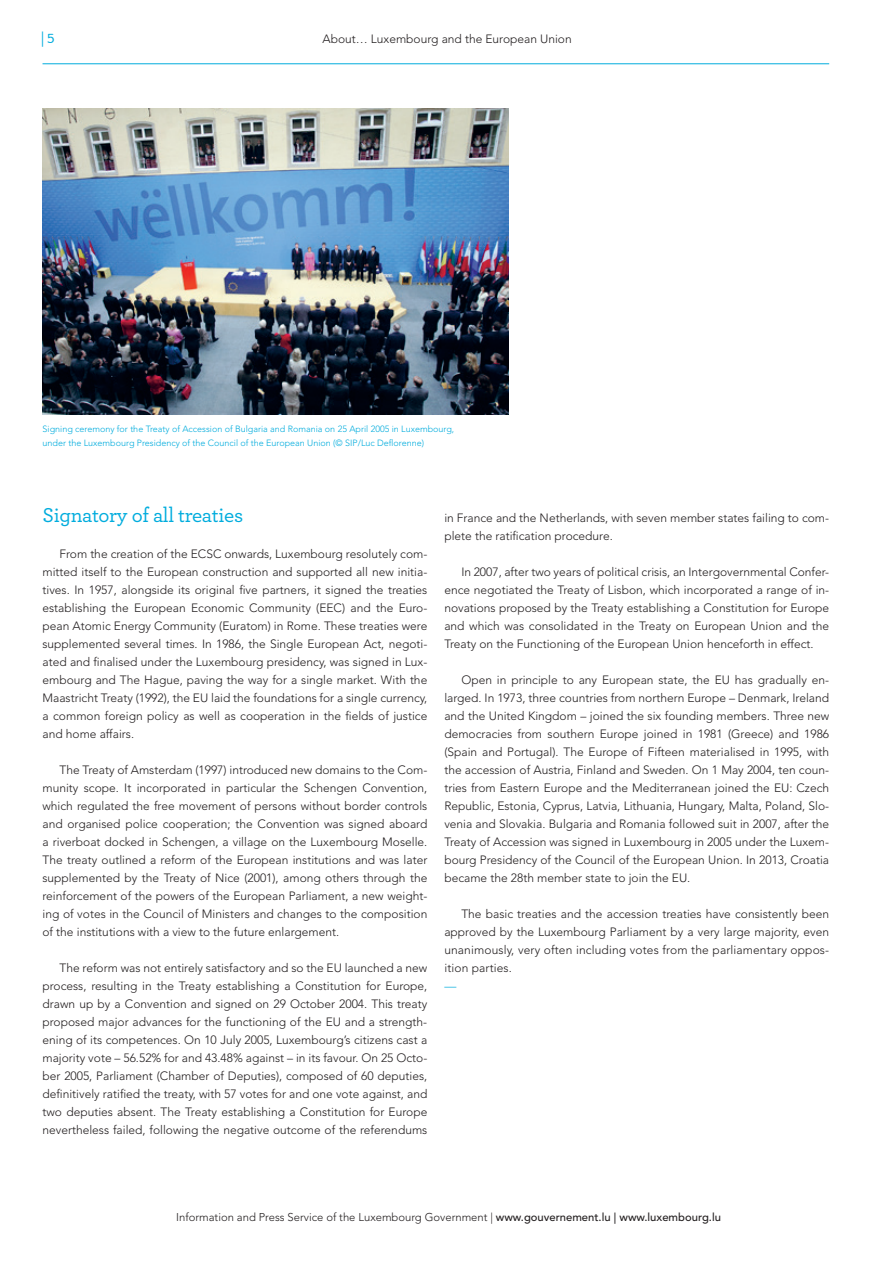
<style>
.page{position:relative;width:893px;height:1263px;background:#fff}
.page>*{position:absolute;margin:0;border:0;box-sizing:border-box;transform-origin:0 0}
.t1{font:500 21px "Archer";letter-spacing:-.015em;color:#00acdd}
.t2{font:15px "Courier";color:#00acdd}
.t3{font:300 12px/18px "Avenir LT Std";color:#231f20;text-align:justify}
.t4{font:300 12px "Avenir LT Std";color:#00acdd}
.t5{font:300 11.25px "Avenir LT Std";color:#231f20}
.t6{font:300 9px/13.5px "Avenir LT Std";color:#00acdd}
.s1{font-weight:500}
</style>
<div class="page">
<hr style="left:43px;top:64px;width:786px;height:1px;background:#00acdd">
<img style="left:43px;top:108px;width:465px;height:306px">
<p class="t2" style="left:38px;top:27px;width:19px">|5</p>
<p class="t3" style="left:322px;top:30px;width:251px">About… Luxembourg and the European Union</p>
<p class="t6" style="left:43px;top:422px;width:413px">Signing ceremony for the Treaty of Accession of Bulgaria and Romania on 25 April 2005 in Luxembourg, under the Luxembourg Presidency of the Council of the European Union (© SIP/Luc Deflorenne)</p>
<h1 class="t1" style="left:43px;top:500px;width:202px">Signatory of all treaties</h1>
<p class="t3" style="left:43px;top:545px;width:386px;text-indent:17px">From the creation of the ECSC onwards, Luxembourg resolutely com&shy;mitted itself to the European construction and supported all new initia&shy;tives. In 1957, alongside its original five partners, it signed the treaties establishing the European Economic Community (EEC) and the Euro&shy;pean Atomic Energy Community (Euratom) in Rome. These treaties were supplemented several times. In 1986, the Single European Act, negoti&shy;ated and finalised under the Luxembourg presidency, was signed in Lux&shy;embourg and The Hague, paving the way for a single market. With the M aastricht Treaty (1992), the EU laid the foundations for a single currency, a common foreign policy as well as cooperation in the fields of justice and home affairs.</p>
<p class="t3" style="left:43px;top:761px;width:386px;text-indent:17px">The Treaty of Amsterdam (1997) introduced new domains to the Com&shy;munity scope. It incorporated in particular the Schengen Convention, which regulated the free movement of persons without border controls and organised police cooperation; the Convention was signed aboard a riverboat docked in Schengen, a village on the Luxembourg Moselle.<br>The treaty outlined a reform of the European institutions and was later supplemented by the Treaty of N ice (2001), among others through the reinforcement of the powers of the European Parliament, a new weight&shy;ing of votes in the Council of M inisters and changes to the composition of the institutions with a view to the future enlargement.</p>
<p class="t3" style="left:43px;top:959px;width:386px;text-indent:17px">The reform was not entirely satisfactory and so the EU launched a new process, resulting in the Treaty establishing a Constitution for Europe, drawn up by a Convention and signed on 29 October 2004. This treaty proposed major advances for the functioning of the EU and a strength&shy;ening of its competences. On 10 July 2005, Luxembourg’s citizens cast a majority vote – 56.52% for and 43.48% against – in its favour. On 25 Octo&shy;ber 2005, Parliament (Chamber of Deputies), composed of 60 deputies, definitively ratified the treaty, with 57 votes for and one vote against, and two deputies absent. The Treaty establishing a Constitution for Europe nevertheless failed, following the negative outcome of the referendums</p>
<p class="t3" style="left:444px;top:509px;width:386px">in France and the N etherlands, with seven member states failing to com&shy;plete the ratification procedure.</p>
<p class="t3" style="left:444px;top:563px;width:386px;text-indent:17px">In 2007, after two years of political crisis, an Intergovernmental Confer&shy;ence negotiated the Treaty of Lisbon, which incorporated a range of in&shy;novations proposed by the Treaty establishing a Constitution for Europe and which was consolidated in the Treaty on European Union and the Treaty on the Functioning of the European Union henceforth in effect.</p>
<p class="t3" style="left:444px;top:671px;width:386px;text-indent:17px">Open in principle to any European state, the EU has gradually en&shy;larged. In 1973, three countries from northern Europe – Denmark, Ireland and the United Kingdom – joined the six founding members. Three new democracies from southern Europe joined in 1981 (Greece) and 1986 (Spain and Portugal). The Europe of Fifteen materialised in 1995, with the accession of Austria, Finland and Sweden. On 1 May 2004, ten coun&shy;tries from Eastern Europe and the M editerranean joined the EU: Czech Republic, Estonia, Cyprus, Latvia, Lithuania, H ungary, Malta, Poland, Slo&shy;venia and Slovakia. Bulgaria and Romania followed suit in 2007, after the Treaty of Accession was signed in Luxembourg in 2005 under the Luxem&shy;bourg Presidency of the Council of the European Union. In 2013, Croatia became the 28th member state to join the EU.</p>
<p class="t3" style="left:444px;top:905px;width:386px;text-indent:17px">The basic treaties and the accession treaties have consistently been approved by the Luxembourg Parliament by a very large majority, even unanimously, very often including votes from the parliamentary oppos&shy;ition parties.</p>
<p class="t4" style="left:444px;top:979px;width:13px">—</p>
<p class="t5" style="left:176px;top:1210px;width:546px">Information and Press Service of the Luxembourg Government | <span class="s1">www.gouvernement.lu | www.luxembourg.lu</span></p>
</div>
